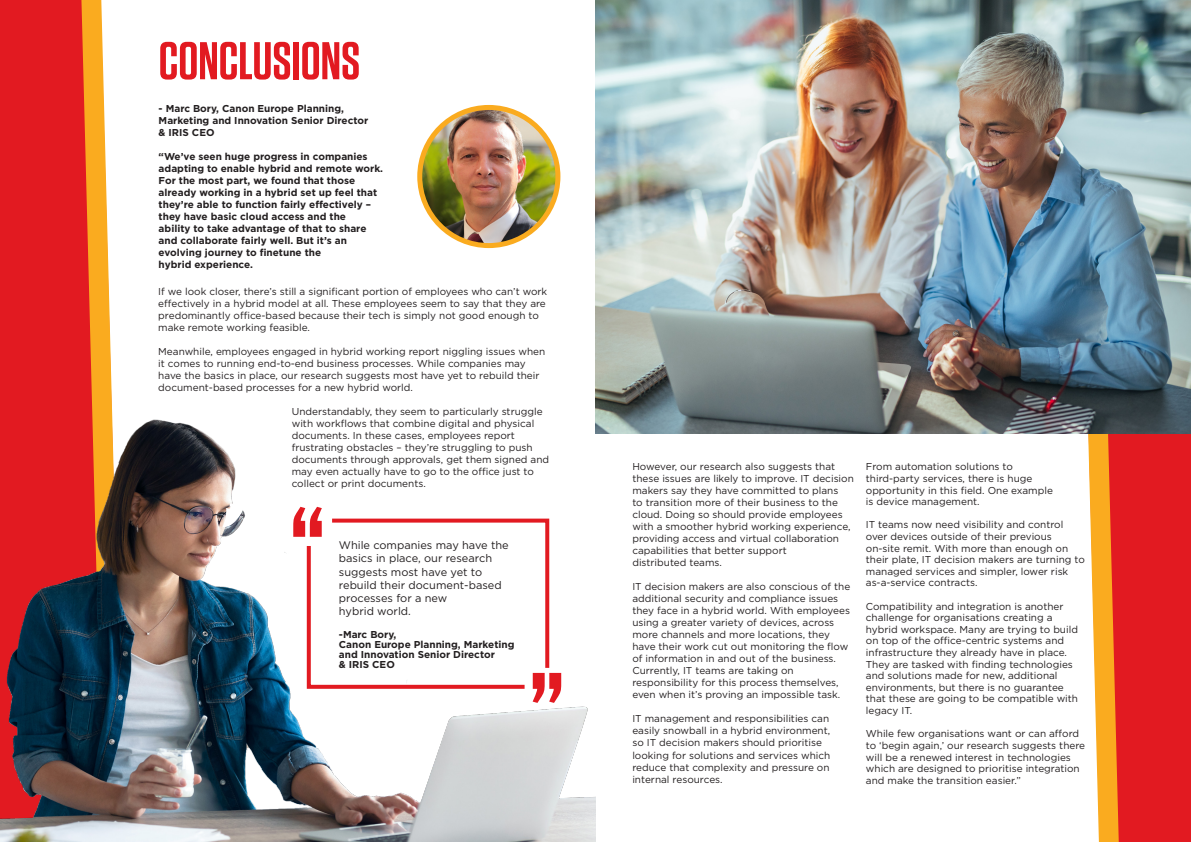
<style>
.page{position:relative;width:1191px;height:842px;background:#fff}
.page>*{position:absolute;margin:0;border:0;box-sizing:border-box;transform-origin:0 0}
.t1{font:600 120px "Tungsten";color:#e21a21}
.t2{font:600 53px "Tungsten";color:#e21a21}
.t3{font:11px/13.2px "Gotham";color:#231f20}
.t4{font:10px/12px "Gotham";color:#231f20}
.t5{font:700 10px/12px "Gotham";color:#231f20}
</style>
<div class="page">
<div style="left:1118px;top:434px;width:73px;height:408px;background:#e21a21"></div>
<svg style="left:1088px;top:434px;width:30px;height:408px"></svg>
<div style="left:0;top:0;width:81px;height:417px;background:#e21a21"></div>
<svg style="left:81px;top:0;width:32px;height:417px"></svg>
<img style="left:595px;top:0;width:596px;height:434px">
<img style="left:0;top:417px;width:596px;height:425px">
<svg style="left:305px;top:517px;width:246px;height:174px"></svg>
<svg style="left:222px;top:501px;width:23px;height:26px"></svg>
<img style="left:420px;top:107px;width:138px;height:139px;border-radius:69px">
<div style="left:417px;top:105px;width:143px;height:143px;border:5px solid #faab1f;border-radius:50%"></div>
<p class="t2" style="left:159px;top:33px;width:203px">CONCLUSIONS</p>
<p class="t5" style="left:159px;top:102px;width:187px">- Marc Bory, Canon Europe Planning,</p>
<p class="t5" style="left:159px;top:114px;width:211px">Marketing and Innovation Senior Director</p>
<p class="t5" style="left:159px;top:126px;width:57px">&amp; IRIS CEO</p>
<p class="t5" style="left:159px;top:150px;width:226px">“We’ve seen huge progress in companies adapting to enable hybrid and remote work.<br>For the most part, we found that those already working in a hybrid set up feel that they’re able to function fairly effectively – they have basic cloud access and the</p>
<p class="t5" style="left:159px;top:222px;width:209px">ability to take advantage of that to share</p>
<p class="t5" style="left:159px;top:234px;width:190px">and collaborate fairly well. But it’s an</p>
<p class="t5" style="left:159px;top:246px;width:164px">evolving journey to finetune the</p>
<p class="t5" style="left:159px;top:258px;width:96px">hybrid experience.</p>
<p class="t4" style="left:158px;top:285px;width:390px">If we look closer, there’s still a significant portion of employees who can’t work effectively in a hybrid model at all. These employees seem to say that they are predominantly office-based because their tech is simply not good enough to make remote working feasible.</p>
<p class="t4" style="left:158px;top:345px;width:388px">Meanwhile, employees engaged in hybrid working report niggling issues when</p>
<p class="t4" style="left:158px;top:357px;width:369px">it comes to running end-to-end business processes. While companies may</p>
<p class="t4" style="left:158px;top:369px;width:383px">have the basics in place, our research suggests most have yet to rebuild their</p>
<p class="t4" style="left:158px;top:381px;width:256px">document-based processes for a new hybrid world.</p>
<p class="t4" style="left:292px;top:405px;width:252px">Understandably, they seem to particularly struggle with workflows that combine digital and physical documents. In these cases, employees report</p>
<p class="t4" style="left:292px;top:441px;width:242px">frustrating obstacles – they’re struggling to push</p>
<p class="t4" style="left:292px;top:453px;width:259px">documents through approvals, get them signed and may even actually have to go to the office just to</p>
<p class="t4" style="left:292px;top:477px;width:136px">collect or print documents.</p>
<p class="t1" style="left:290px;top:486px;width:36px">“</p>
<p class="t3" style="left:339px;top:538px;width:171px">While companies may have the basics in place, our research suggests most have yet to rebuild their document-based processes for a new</p>
<p class="t3" style="left:339px;top:604px;width:74px">hybrid world.</p>
<p class="t5" style="left:339px;top:629px;width:59px">-Marc Bory,</p>
<p class="t5" style="left:339px;top:640px;width:177px;line-height:10px">Canon Europe Planning, Marketing and Innovation Senior Director</p>
<p class="t5" style="left:339px;top:659px;width:57px">&amp; IRIS CEO</p>
<p class="t1" style="left:564px;top:723px;width:36px;rotate:-180deg">“</p>
<p class="t4" style="left:632px;top:461px;width:223px">However, our research also suggests that these issues are likely to improve. IT decision makers say they have committed to plans<br>to transition more of their business to the cloud. Doing so should provide employees with a smoother hybrid working experience, providing access and virtual collaboration capabilities that better support</p>
<p class="t4" style="left:632px;top:557px;width:91px">distributed teams.</p>
<p class="t4" style="left:632px;top:581px;width:219px">IT decision makers are also conscious of the additional security and compliance issues they face in a hybrid world. With employees using a greater variety of devices, across more channels and more locations, they have their work cut out monitoring the flow of information in and out of the business.</p>
<p class="t4" style="left:632px;top:665px;width:163px">Currently, IT teams are taking on</p>
<p class="t4" style="left:632px;top:677px;width:209px">responsibility for this process themselves, even when it’s proving an impossible task.</p>
<p class="t4" style="left:632px;top:713px;width:198px">IT management and responsibilities can</p>
<p class="t4" style="left:632px;top:725px;width:199px">easily snowball in a hybrid environment,</p>
<p class="t4" style="left:632px;top:737px;width:191px">so IT decision makers should prioritise</p>
<p class="t4" style="left:632px;top:749px;width:200px;text-align:justify">looking for solutions and services which reduce that complexity and pressure on internal resources.</p>
<p class="t4" style="left:866px;top:461px;width:149px">From automation solutions to</p>
<p class="t4" style="left:866px;top:472px;width:168px">third-party services, there is huge</p>
<p class="t4" style="left:866px;top:484px;width:189px">opportunity in this field. One example</p>
<p class="t4" style="left:866px;top:495px;width:115px">is device management.</p>
<p class="t4" style="left:866px;top:519px;width:199px;line-height:11.6px">IT teams now need visibility and control over devices outside of their previous</p>
<p class="t4" style="left:866px;top:542px;width:220px;line-height:11.6px">on-site remit. With more than enough on their plate, IT decision makers are turning to managed services and simpler, lower risk</p>
<p class="t4" style="left:866px;top:577px;width:113px">as-a-service contracts.</p>
<p class="t4" style="left:866px;top:600px;width:199px;line-height:11.6px">Compatibility and integration is another challenge for organisations creating a</p>
<p class="t4" style="left:866px;top:623px;width:214px;line-height:11.6px">hybrid workspace. Many are trying to build on top of the office-centric systems and</p>
<p class="t4" style="left:866px;top:646px;width:208px;line-height:11.6px">infrastructure they already have in place.<br>They are tasked with finding technologies and solutions made for new, additional</p>
<p class="t4" style="left:866px;top:681px;width:214px;line-height:11.6px">environments, but there is no guarantee that these are going to be compatible with legacy IT.</p>
<p class="t4" style="left:866px;top:728px;width:221px;line-height:11.6px">While few organisations want or can afford to ‘begin again,’ our research suggests there will be a renewed interest in technologies which are designed to prioritise integration and make the transition easier.”</p>
</div>
